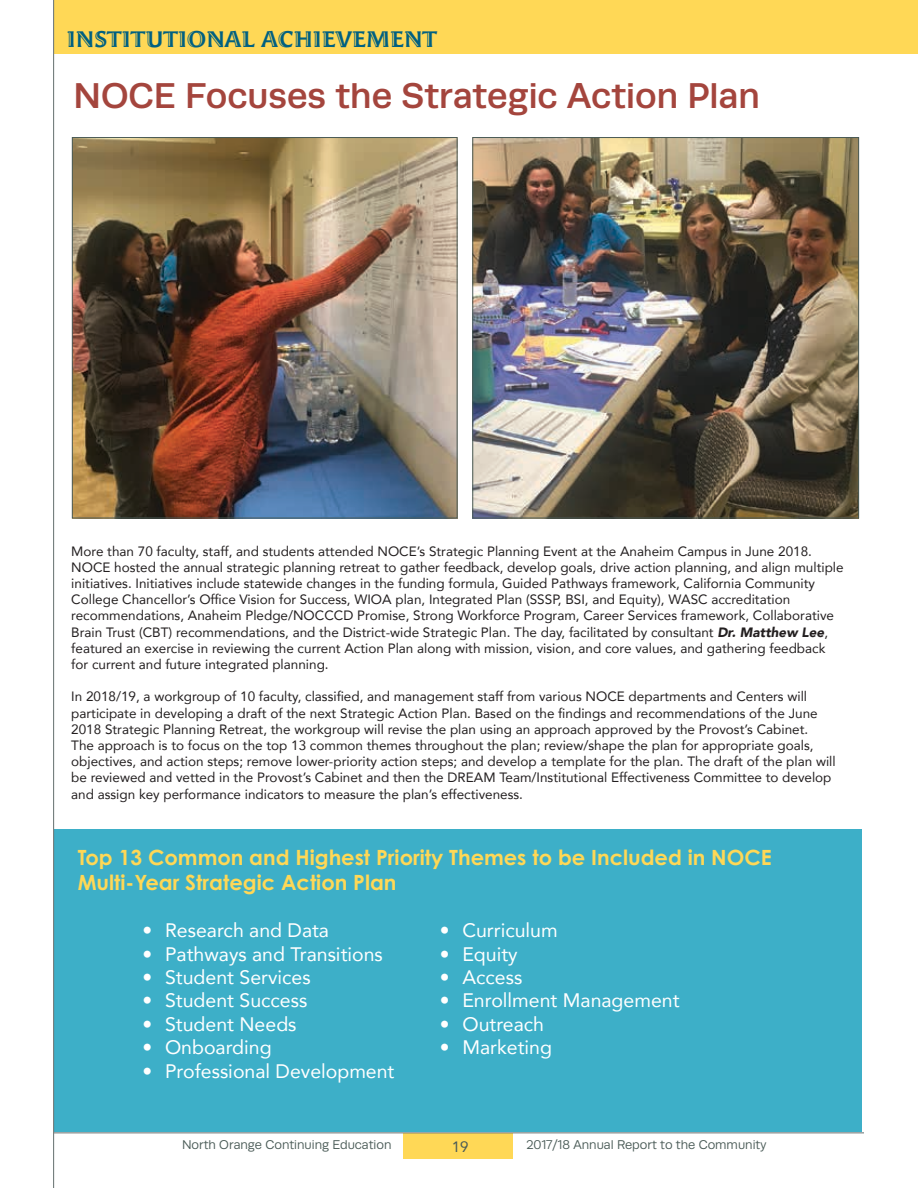
<style>
.page{position:relative;width:918px;height:1188px;background:#fff}
.page>*{position:absolute;margin:0;border:0;box-sizing:border-box;transform-origin:0 0}
.t1{font:500 36px "Runda";color:#a4453d}
.t2{font:900 22.5px "Angie Open Pro";color:#006081}
.t3{font:700 21px/25.2px "Century Gothic Std";color:#ffd856}
.t4{font:19.5px "Avenir";color:#fff}
.t5{font:15px "Avenir";color:#495a56}
.t6{font:13.5px/16.2px "Avenir";color:#231f20}
.t7{font:12.75px "Runda";color:#495a56}
.s1{font-weight:900;font-style:italic}
</style>
<div class="page">
<div style="left:54px;top:829px;width:808px;height:303px;background:#3dafc8"></div>
<div style="left:404px;top:1133px;width:109px;height:25px;background:#ffd856"></div>
<hr style="left:54px;top:1132px;width:810px;height:1px;background:#646f6e">
<img style="left:74px;top:139px;width:382px;height:377px">
<div style="left:72px;top:137px;width:386px;height:381px;border:1px solid #495a56"></div>
<img style="left:474px;top:139px;width:383px;height:377px">
<div style="left:472px;top:137px;width:387px;height:381px;border:1px solid #495a56"></div>
<div style="left:54px;top:0;width:864px;height:54px;background:#ffd856"></div>
<hr style="left:53px;top:0;width:1px;height:1188px;background:#646f6e">
<h2 class="t2" style="left:67px;top:23px;width:372px">INSTITUTIONAL ACHIEVEMENT</h2>
<h1 class="t1" style="left:73px;top:75px;width:688px">NOCE Focuses the Strategic Action Plan</h1>
<p class="t6" style="left:71px;top:542px;width:774px">More than 70 faculty, staff, and students attended NOCE’s Strategic Planning Event at the Anaheim Campus in June 2018.<br>NOCE hosted the annual strategic planning retreat to gather feedback, develop goals, drive action planning, and align multiple initiatives. Initiatives include statewide changes in the funding formula, Guided Pathways framework, California Community College Chancellor’s Office Vision for Success, WIOA plan, Integrated Plan (SSSP, BSI, and Equity), WASC accreditation recommendations, Anaheim Pledge/NOCCCD Promise, Strong Workforce Program, Career Services framework, Collaborative Brain Trust (CBT) recommendations, and the District-wide Strategic Plan. The day, facilitated by consultant <span class="s1">Dr. Matthew Lee</span>, featured an exercise in reviewing the current Action Plan along with mission, vision, and core values, and gathering feedback for current and future integrated planning.</p>
<p class="t6" style="left:71px;top:688px;width:766px">In 2018/19, a workgroup of 10 faculty, classified, and management staff from various NOCE departments and Centers will participate in developing a draft of the next Strategic Action Plan. Based on the findings and recommendations of the June 2018 Strategic Planning Retreat, the workgroup will revise the plan using an approach approved by the Provost’s Cabinet.<br>The approach is to focus on the top 13 common themes throughout the plan; review/shape the plan for appropriate goals, objectives, and action steps; remove lower-priority action steps; and develop a template for the plan. The draft of the plan will be reviewed and vetted in the Provost’s Cabinet and then the DREAM Team/Institutional Effectiveness Committee to develop and assign key performance indicators to measure the plan’s effectiveness.</p>
<h3 class="t3" style="left:78px;top:844px;width:696px">Top 13 Common and Highest Priority Themes to be Included in NOCE<br>Multi-Year Strategic Action Plan</h3>
<h3 class="t4" style="left:143px;top:915px;width:188px">• Research and Data</h3>
<h3 class="t4" style="left:143px;top:938px;width:242px">• Pathways and Transitions</h3>
<h3 class="t4" style="left:143px;top:962px;width:170px">• Student Services</h3>
<h3 class="t4" style="left:143px;top:985px;width:166px">• Student Success</h3>
<h3 class="t4" style="left:143px;top:1008px;width:156px">• Student Needs</h3>
<h3 class="t4" style="left:143px;top:1032px;width:131px">• Onboarding</h3>
<h3 class="t4" style="left:143px;top:1055px;width:253px">• Professional Development</h3>
<h3 class="t4" style="left:440px;top:915px;width:119px">• Curriculum</h3>
<h3 class="t4" style="left:440px;top:938px;width:79px">• Equity</h3>
<h3 class="t4" style="left:440px;top:962px;width:84px">• Access</h3>
<h3 class="t4" style="left:440px;top:985px;width:241px">• Enrollment Management</h3>
<h3 class="t4" style="left:440px;top:1008px;width:106px">• Outreach</h3>
<h3 class="t4" style="left:440px;top:1032px;width:114px">• Marketing</h3>
<p class="t7" style="left:182px;top:1138px;width:211px">North Orange Continuing Education</p>
<p class="t5" style="left:452px;top:1135px;width:18px">19</p>
<p class="t7" style="left:527px;top:1138px;width:241px">2017/18 Annual Report to the Community</p>
</div>
